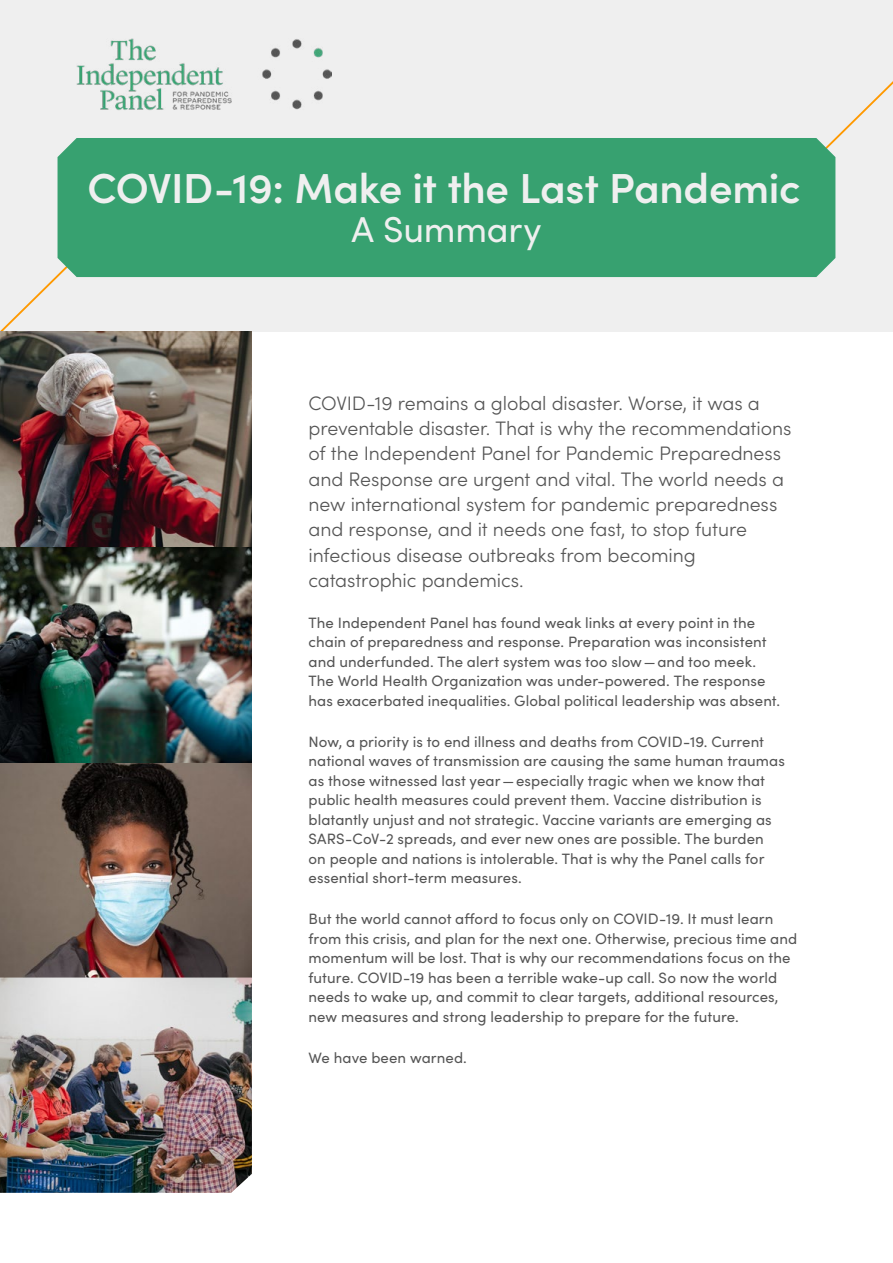
<style>
.page{position:relative;width:893px;height:1263px;background:#fff}
.page>*{position:absolute;margin:0;border:0;box-sizing:border-box;transform-origin:0 0}
.t1{font:600 42px "Sofia Pro";letter-spacing:-.005em;color:#efefef}
.t2{font:36px "Sofia Pro";letter-spacing:-.005em;color:#efefef}
.t3{font:300 19.5px/25.3px "Sofia Pro";letter-spacing:-.005em;color:#555}
.t4{font:15px/19.5px "Sofia Pro";letter-spacing:.005em;color:#555}
</style>
<div class="page">
<div style="left:0;top:0;width:893px;height:332px;background:#efefef"></div>
<img style="left:77px;top:38px;width:254px;height:72px">
<svg style="left:835px;top:81px;width:58px;height:60px"></svg>
<svg style="left:0;top:248px;width:86px;height:84px"></svg>
<div style="left:58px;top:138px;width:777px;height:139px;background:#37a170"></div>
<img style="left:0;top:332px;width:252px;height:861px">
<h1 class="t1" style="left:88px;top:156px;width:715px">COVID-19: Make it the Last Pandemic</h1>
<h2 class="t2" style="left:352px;top:204px;width:191px">A Summary</h2>
<p class="t3" style="left:309px;top:389px;width:484px">COVID-19 remains a global disaster. Worse, it was a preventable disaster. That is why the recommendations of the Independent Panel for Pandemic Preparedness and Response are urgent and vital. The world needs a new international system for pandemic preparedness and response, and it needs one fast, to stop future infectious disease outbreaks from becoming catastrophic pandemics.</p>
<p class="t4" style="left:309px;top:612px;width:473px">The Independent Panel has found weak links at every point in the chain of preparedness and response. Preparation was inconsistent and underfunded. The alert system was too slow—and too meek.<br>The World Health Organization was under-powered. The response has exacerbated inequalities. Global political leadership was absent.</p>
<p class="t4" style="left:309px;top:731px;width:478px">Now, a priority is to end illness and deaths from COVID-19. Current national waves of transmission are causing the same human traumas as those witnessed last year—especially tragic when we know that public health measures could prevent them. Vaccine distribution is blatantly unjust and not strategic. Vaccine variants are emerging as SARS-CoV-2 spreads, and ever new ones are possible. The burden on people and nations is intolerable. That is why the Panel calls for essential short-term measures.</p>
<p class="t4" style="left:309px;top:908px;width:490px">But the world cannot afford to focus only on COVID-19. It must learn from this crisis, and plan for the next one. Otherwise, precious time and momentum will be lost. That is why our recommendations focus on the future. COVID-19 has been a terrible wake-up call. So now the world needs to wake up, and commit to clear targets, additional resources, new measures and strong leadership to prepare for the future.</p>
<p class="t4" style="left:309px;top:1047px;width:160px">We have been warned.</p>
</div>
